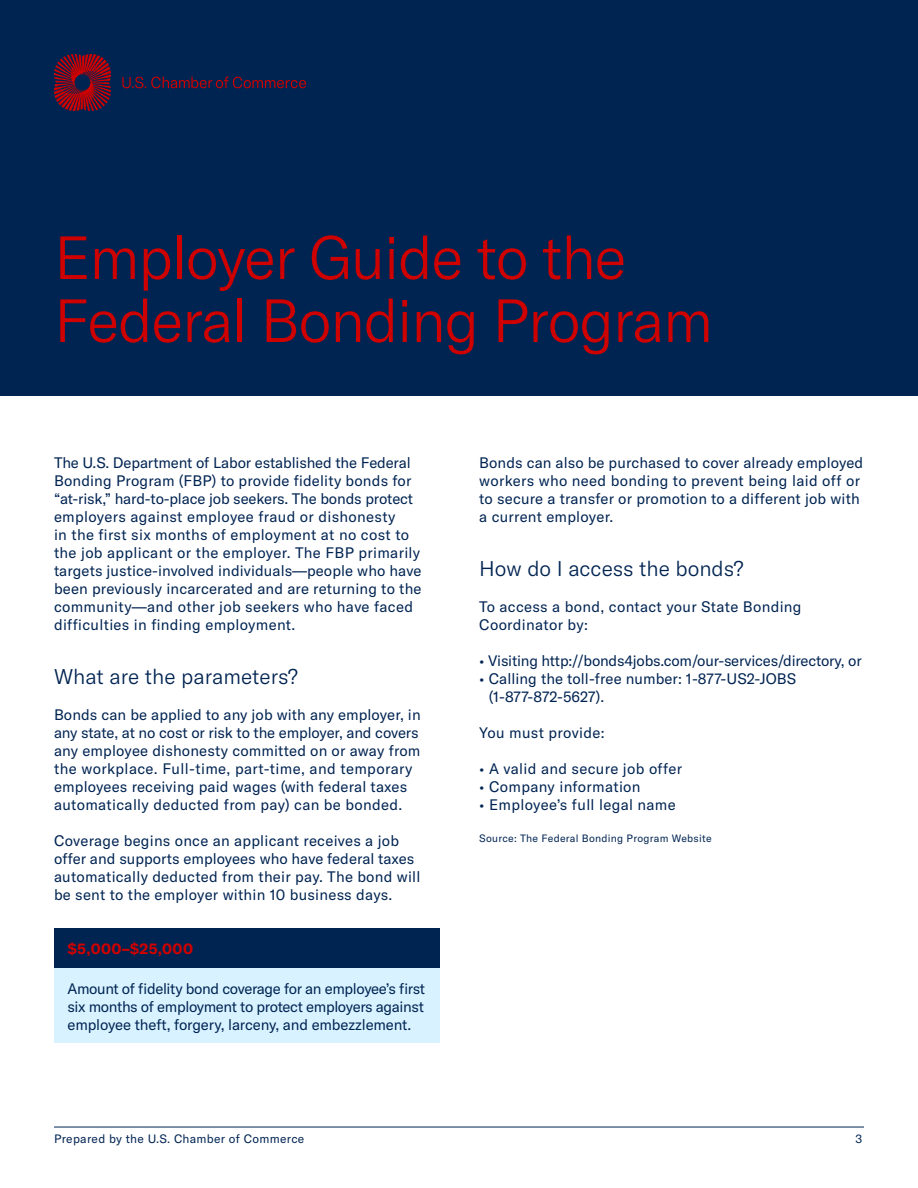
<style>
.page{position:relative;width:918px;height:1188px;background:#fff}
.page>*{position:absolute;margin:0;border:0;box-sizing:border-box;transform-origin:0 0}
.t1{font:300 60px/63px "GT America";letter-spacing:-.025em;color:#ce0000}
.t2{font:300 21px "GT America";color:#002452}
.t3{font:15px/18px "GT America";letter-spacing:.01em;color:#002452}
.t4{font:15px "GT America";letter-spacing:-.015em;color:#002452}
.t5{font:700 15px "GT America";letter-spacing:.03em;color:#ce0000}
.t6{font:12px "GT America";letter-spacing:.025em;color:#002452}
.t7{font:10.5px "GT America";letter-spacing:.025em;color:#002452}
</style>
<div class="page">
<hr style="left:54px;top:1127px;width:810px;height:1px;background:#002452">
<div style="left:0;top:0;width:918px;height:396px;background:#002452"></div>
<svg style="left:54px;top:54px;width:57px;height:57px"></svg>
<svg style="left:122px;top:77px;width:184px;height:11px"></svg>
<div style="left:54px;top:968px;width:386px;height:75px;background:#d8f2ff"></div>
<div style="left:54px;top:929px;width:386px;height:39px;background:#002452"></div>
<h1 class="t1" style="left:54px;top:226px;width:661px">Employer Guide to the<br>Federal Bonding Program</h1>
<p class="t3" style="left:54px;top:454px;width:369px">The U.S. Department of Labor established the Federal Bonding Program (FBP) to provide fidelity bonds for “at-risk,” hard-to-place job seekers. The bonds protect employers against employee fraud or dishonesty<br>in the first six months of employment at no cost to the job applicant or the employer. The FBP primarily targets justice-involved individuals—people who have been previously incarcerated and are returning to the community—and other job seekers who have faced difficulties in finding employment.</p>
<h2 class="t2" style="left:54px;top:664px;width:245px">What are the parameters?</h2>
<p class="t3" style="left:54px;top:706px;width:368px">Bonds can be applied to any job with any employer, in any state, at no cost or risk to the employer, and covers any employee dishonesty committed on or away from the workplace. Full-time, part-time, and temporary employees receiving paid wages (with federal taxes automatically deducted from pay) can be bonded.</p>
<p class="t3" style="left:54px;top:832px;width:368px">Coverage begins once an applicant receives a job offer and supports employees who have federal taxes automatically deducted from their pay. The bond will be sent to the employer within 10 business days.</p>
<p class="t5" style="left:68px;top:939px;width:127px">$5,000–$25,000</p>
<p class="t3" style="left:68px;top:979px;width:359px;text-align:justify">Amount of fidelity bond coverage for an employee’s first six months of employment to protect employers against employee theft, forgery, larceny, and embezzlement.</p>
<p class="t3" style="left:479px;top:454px;width:386px">Bonds can also be purchased to cover already employed workers who need bonding to prevent being laid off or to secure a transfer or promotion to a different job with a current employer.</p>
<h2 class="t2" style="left:479px;top:556px;width:266px">How do I access the bonds?</h2>
<p class="t3" style="left:479px;top:598px;width:324px">To access a bond, contact your State Bonding<br>Coordinator by:</p>
<p class="t4" style="left:479px;top:652px;width:384px">• Visiting http://bonds4jobs.com/our-services/directory, or</p>
<p class="t3" style="left:489px;top:670px;width:309px;text-indent:-9px">• Calling the toll-free number: 1-877-US2-JOBS (1-877-872-5627).</p>
<p class="t3" style="left:479px;top:724px;width:127px">You must provide:</p>
<p class="t3" style="left:479px;top:760px;width:205px">• A valid and secure job offer</p>
<p class="t3" style="left:479px;top:778px;width:163px">• Company information</p>
<p class="t3" style="left:479px;top:796px;width:198px">• Employee’s full legal name</p>
<p class="t7" style="left:479px;top:832px;width:234px">Source: The Federal Bonding Program Website</p>
<p class="t6" style="left:54px;top:1132px;width:252px">Prepared by the U.S. Chamber of Commerce</p>
<p class="t6" style="left:855px;top:1132px;width:8px">3</p>
</div>
